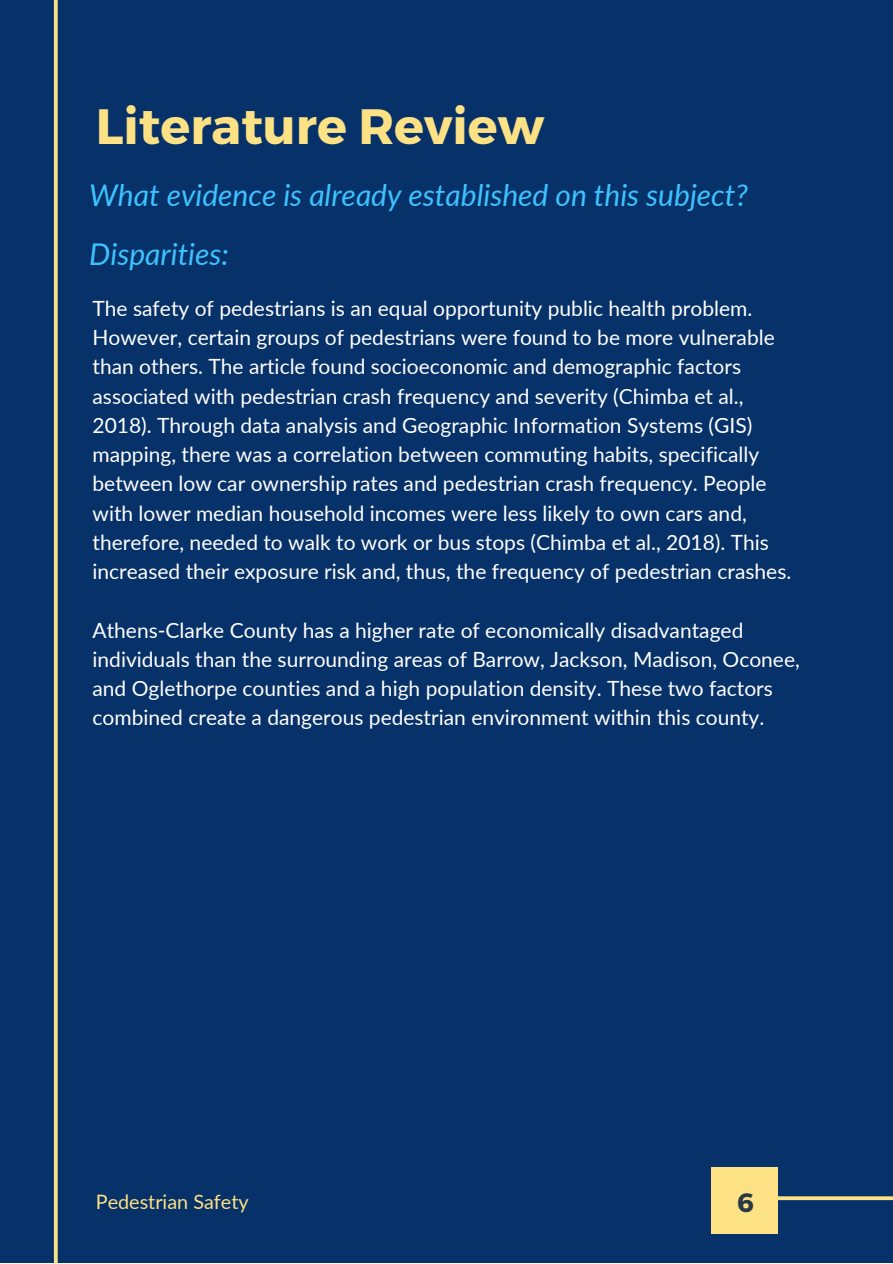
<style>
.page{position:relative;width:893px;height:1264px;background:#fff}
.page>*{position:absolute;margin:0;border:0;box-sizing:border-box;transform-origin:0 0}
.t1{font:700 49.65px "Montserrat";color:#fce185}
.t2{font:italic 30px "Lato";color:#3dc3ff}
.t3{font:700 26.4px "Montserrat";color:#283943}
.t4{font:21px/29.2px "Lato";color:#fff}
.t5{font:19.8px "Lato";color:#fce185}
</style>
<div class="page">
<div style="left:0;top:0;width:892px;height:1262px;background:#073169"></div>
<svg style="left:53px;top:0;width:5px;height:1262px;background:#c1b67e"></svg>
<svg style="left:778px;top:1196px;width:114px;height:5px"></svg>
<div style="left:711px;top:1167px;width:67px;height:66px;background:#fce185"></div>
<h1 class="t1" style="left:96px;top:94px;width:450px">Literature Review</h1>
<h2 class="t2" style="left:89px;top:176px;width:660px">What evidence is already established on this subject?</h2>
<h2 class="t2" style="left:89px;top:235px;width:141px">Disparities:</h2>
<p class="t4" style="left:92px;top:293px;width:700px">The safety of pedestrians is an equal opportunity public health problem.<br>However, certain groups of pedestrians were found to be more vulnerable than others. The article found socioeconomic and demographic factors associated with pedestrian crash frequency and severity (Chimba et al., 2018). Through data analysis and Geographic Information Systems (GIS) mapping, there was a correlation between commuting habits, specifically between low car ownership rates and pedestrian crash frequency. People with lower median household incomes were less likely to own cars and, therefore, needed to walk to work or bus stops (Chimba et al., 2018). This increased their exposure risk and, thus, the frequency of pedestrian crashes.</p>
<p class="t4" style="left:92px;top:614px;width:708px">Athens-Clarke County has a higher rate of economically disadvantaged individuals than the surrounding areas of Barrow, Jackson, Madison, Oconee, and Oglethorpe counties and a high population density. These two factors combined create a dangerous pedestrian environment within this county.</p>
<p class="t5" style="left:96px;top:1189px;width:154px">Pedestrian Safety</p>
<p class="t3" style="left:737px;top:1185px;width:18px">6</p>
</div>
